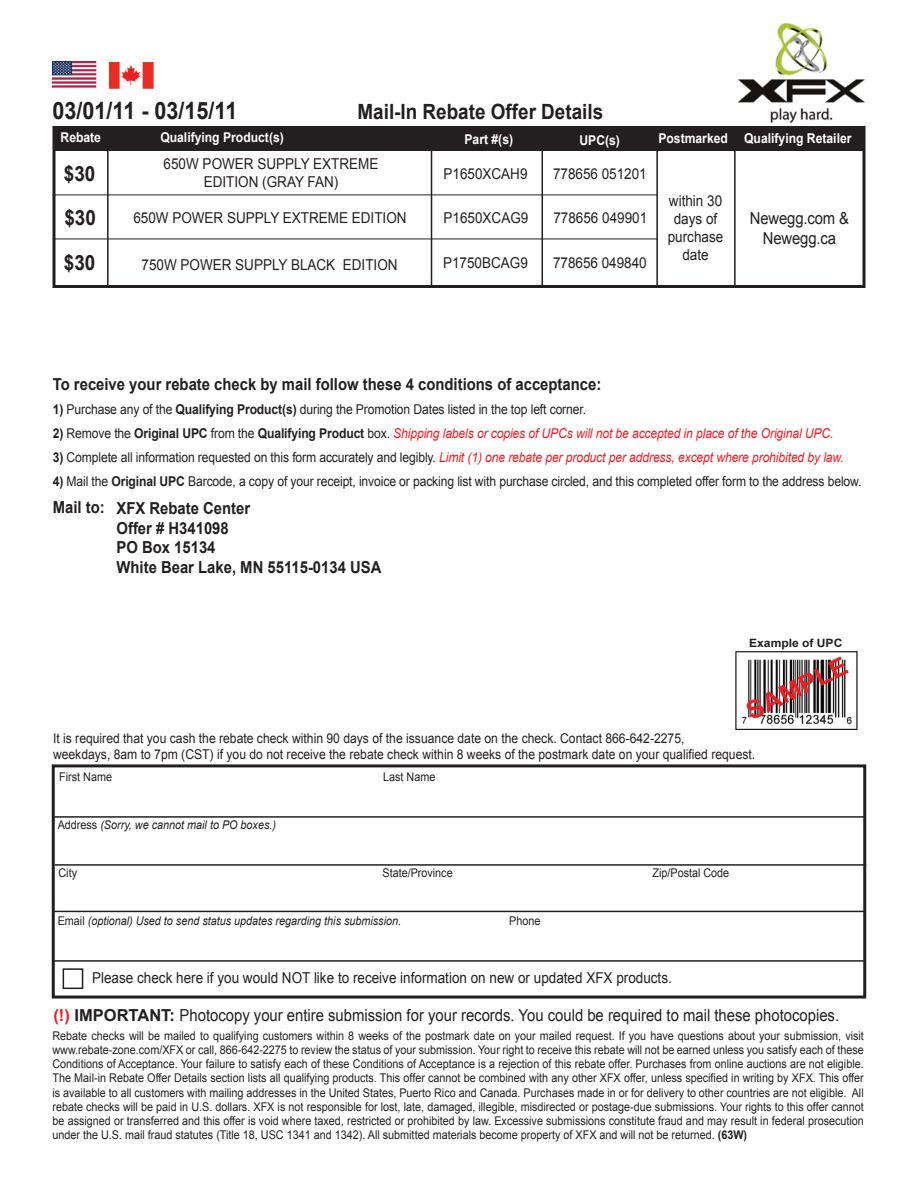
<style>
.page{position:relative;width:918px;height:1188px;background:#fff}
.page>*{position:absolute;margin:0;border:0;box-sizing:border-box;transform-origin:0 0}
.t1{font:700 24px "Arial";color:#231f20;scale:.9 1}
.t2{font:700 21px "Arial";color:#231f20;scale:.9 1}
.t3{font:700 16.5px/19.8px "Arial";color:#231f20;scale:.9 1}
.t4{font:16.5px/19.8px "Arial";color:#231f20;text-align:center;scale:.9 1}
.t5{font:15px/18px "Arial";color:#231f20;text-align:center;scale:.9 1}
.t6{font:13.5px/16.2px "Arial";color:#231f20;scale:.9 1}
.t7{font:italic 13.5px "Arial";letter-spacing:-.01em;color:#ee1d23;scale:.9 1}
.t8{font:700 13.5px "Arial";color:#fff;scale:.9 1}
.t9{font:12px/14.2px "Arial";color:#231f20;text-align:justify;scale:.9 1}
.t10{font:italic 12px "Arial";color:#231f20;scale:.9 1}
.t11{font:700 11.4px "Arial";color:#231f20;scale:1.05 1}
.s1{font-weight:700}
.s2{font-weight:700;font-style:normal;color:#231f20}
.s3{font-style:normal;color:#231f20}
.s4{font-style:normal}
.s5{font-weight:700;color:#ee1d23}
</style>
<div class="page">
<div style="left:52px;top:126px;width:814px;height:162px;border:3px solid #231f20"></div>
<div style="left:54px;top:128px;width:810px;height:23px;background:#231f20"></div>
<hr style="left:107px;top:129px;width:2px;height:158px;background:#231f20">
<hr style="left:656px;top:130px;width:2px;height:157px;background:#231f20">
<hr style="left:431px;top:129px;width:1px;height:158px;background:#231f20">
<hr style="left:734px;top:129px;width:2px;height:158px;background:#231f20">
<hr style="left:542px;top:130px;width:1px;height:157px;background:#231f20">
<img style="left:735px;top:651px;width:123px;height:79px">
<svg style="left:747px;top:656px;width:102px;height:62px"></svg>
<img style="left:53px;top:62px;width:43px;height:25px">
<img style="left:110px;top:62px;width:44px;height:26px">
<hr style="left:53px;top:195px;width:604px;height:1px;background:#231f20">
<hr style="left:53px;top:239px;width:604px;height:1px;background:#231f20">
<img style="left:738px;top:24px;width:126px;height:98px">
<div style="left:63px;top:968px;width:20px;height:21px;border:2px solid #231f20"></div>
<div style="left:52px;top:764px;width:814px;height:235px;border:3px solid #231f20"></div>
<hr style="left:53px;top:816px;width:812px;height:2px;background:#231f20">
<hr style="left:55px;top:864px;width:811px;height:2px;background:#231f20">
<hr style="left:53px;top:911px;width:812px;height:1px;background:#231f20">
<hr style="left:53px;top:960px;width:812px;height:2px;background:#231f20">
<h1 class="t1" style="left:52px;top:97px;width:207px">03/01/11 - 03/15/11</h1>
<h2 class="t2" style="left:358px;top:99px;width:275px">Mail-In Rebate Offer Details</h2>
<p class="t8" style="left:61px;top:130px;width:47px">Rebate</p>
<p class="t8" style="left:160px;top:130px;width:139px">Qualifying Product(s)</p>
<p class="t8" style="left:580px;top:132px;width:46px">UPC(s)</p>
<p class="t8" style="left:658px;top:131px;width:216px">Postmarked Qualifying Retailer</p>
<p class="t8" style="left:465px;top:131px;width:56px">Part #(s)</p>
<p class="t5" style="left:444px;top:165px;width:95px">P1650XCAH9</p>
<p class="t5" style="left:164px;top:155px;width:240px">650W POWER SUPPLY EXTREME<br>EDITION (GRAY FAN)</p>
<h2 class="t2" style="left:64px;top:162px;width:37px">$30</h2>
<p class="t5" style="left:553px;top:165px;width:106px">778656 051201</p>
<h2 class="t2" style="left:64px;top:206px;width:37px">$30</h2>
<p class="t5" style="left:133px;top:209px;width:305px">650W POWER SUPPLY EXTREME EDITION</p>
<p class="t5" style="left:444px;top:209px;width:96px">P1650XCAG9</p>
<p class="t5" style="left:553px;top:209px;width:106px">778656 049901</p>
<h2 class="t2" style="left:64px;top:251px;width:37px">$30</h2>
<p class="t5" style="left:142px;top:256px;width:286px">750W POWER SUPPLY BLACK EDITION</p>
<p class="t5" style="left:443px;top:253px;width:96px">P1750BCAG9</p>
<p class="t5" style="left:553px;top:253px;width:106px">778656 049840</p>
<p class="t5" style="left:668px;top:192px;width:63px">within 30 days of purchase date</p>
<h3 class="t4" style="left:750px;top:208px;width:112px">Newegg.com &amp;<br>Newegg.ca</h3>
<h3 class="t3" style="left:53px;top:375px;width:611px">To receive your rebate check by mail follow these 4 conditions of acceptance:</h3>
<p class="t6" style="left:53px;top:402px;width:594px"><span class="s1">1)</span> Purchase any of the <span class="s1">Qualifying Product(s)</span> during the Promotion Dates listed in the top left corner.</p>
<p class="t7" style="left:53px;top:426px;width:869px"><span class="s2">2)</span> <span class="s3">Remove the</span> <span class="s2">Original UPC</span> <span class="s3">from the</span> <span class="s2">Qualifying Product</span> <span class="s3">box.</span> Shipping labels or copies of UPCs will not be accepted in place of the Original UPC.</p>
<p class="t7" style="left:53px;top:450px;width:881px"><span class="s2">3)</span> <span class="s3">Complete all information requested on this form accurately and legibly.</span> Limit (1) one rebate per product per address, except where prohibited by law.</p>
<p class="t6" style="left:53px;top:474px;width:900px"><span class="s1">4)</span> Mail the <span class="s1">Original UPC</span> Barcode, a copy of your receipt, invoice or packing list with purchase circled, and this completed offer form to the address below.</p>
<h3 class="t3" style="left:53px;top:498px;width:59px">Mail to:</h3>
<h3 class="t3" style="left:117px;top:498px;width:296px">XFX Rebate Center<br>Offer # H341098<br>PO Box 15134<br>White Bear Lake, MN 55115-0134 USA</h3>
<p class="t11" style="left:749px;top:637px;width:90px">Example of UPC</p>
<p class="t6" style="left:53px;top:730px;width:782px">It is required that you cash the rebate check within 90 days of the issuance date on the check. Contact 866-642-2275,<br>weekdays, 8am to 7pm (CST) if you do not receive the rebate check within 8 weeks of the postmark date on your qualified request.</p>
<p class="t9" style="left:59px;top:770px;width:60px">First Name</p>
<p class="t9" style="left:383px;top:770px;width:60px">Last Name</p>
<p class="t10" style="left:58px;top:818px;width:244px"><span class="s4">Address</span> (Sorry, we cannot mail to PO boxes.)</p>
<p class="t9" style="left:58px;top:866px;width:22px">City</p>
<p class="t9" style="left:382px;top:866px;width:80px">State/Province</p>
<p class="t9" style="left:652px;top:866px;width:87px">Zip/Postal Code</p>
<p class="t10" style="left:58px;top:914px;width:383px"><span class="s4">Email</span> (optional) Used to send status updates regarding this submission.</p>
<p class="t9" style="left:509px;top:914px;width:36px">Phone</p>
<p class="t5" style="left:92px;top:969px;width:646px">Please check here if you would NOT like to receive information on new or updated XFX products.</p>
<h3 class="t4" style="left:53px;top:1005px;width:874px"><span class="s5">(!)</span> <span class="s1">IMPORTANT:</span> Photocopy your entire submission for your records. You could be required to mail these photocopies.</h3>
<p class="t9" style="left:52px;top:1028px;width:903px">Rebate checks will be mailed to qualifying customers within 8 weeks of the postmark date on your mailed request. If you have questions about your submission, visit www.rebate-zone.com/XFX or call, 866-642-2275 to review the status of your submission. Your right to receive this rebate will not be earned unless you satisfy each of these Conditions of Acceptance. Your failure to satisfy each of these Conditions of Acceptance is a rejection of this rebate offer. Purchases from online auctions are not eligible.<br>The Mail-in Rebate Offer Details section lists all qualifying products. This offer cannot be combined with any other XFX offer, unless specified in writing by XFX. This offer is available to all customers with mailing addresses in the United States, Puerto Rico and Canada. Purchases made in or for delivery to other countries are not eligible. All rebate checks will be paid in U.S. dollars. XFX is not responsible for lost, late, damaged, illegible, misdirected or postage-due submissions. Your rights to this offer cannot be assigned or transferred and this offer is void where taxed, restricted or prohibited by law. Excessive submissions constitute fraud and may result in federal prosecution under the U.S. mail fraud statutes (Title 18, USC 1341 and 1342). All submitted materials become property of XFX and will not be returned. <span class="s1">(63W)</span></p>
</div>
